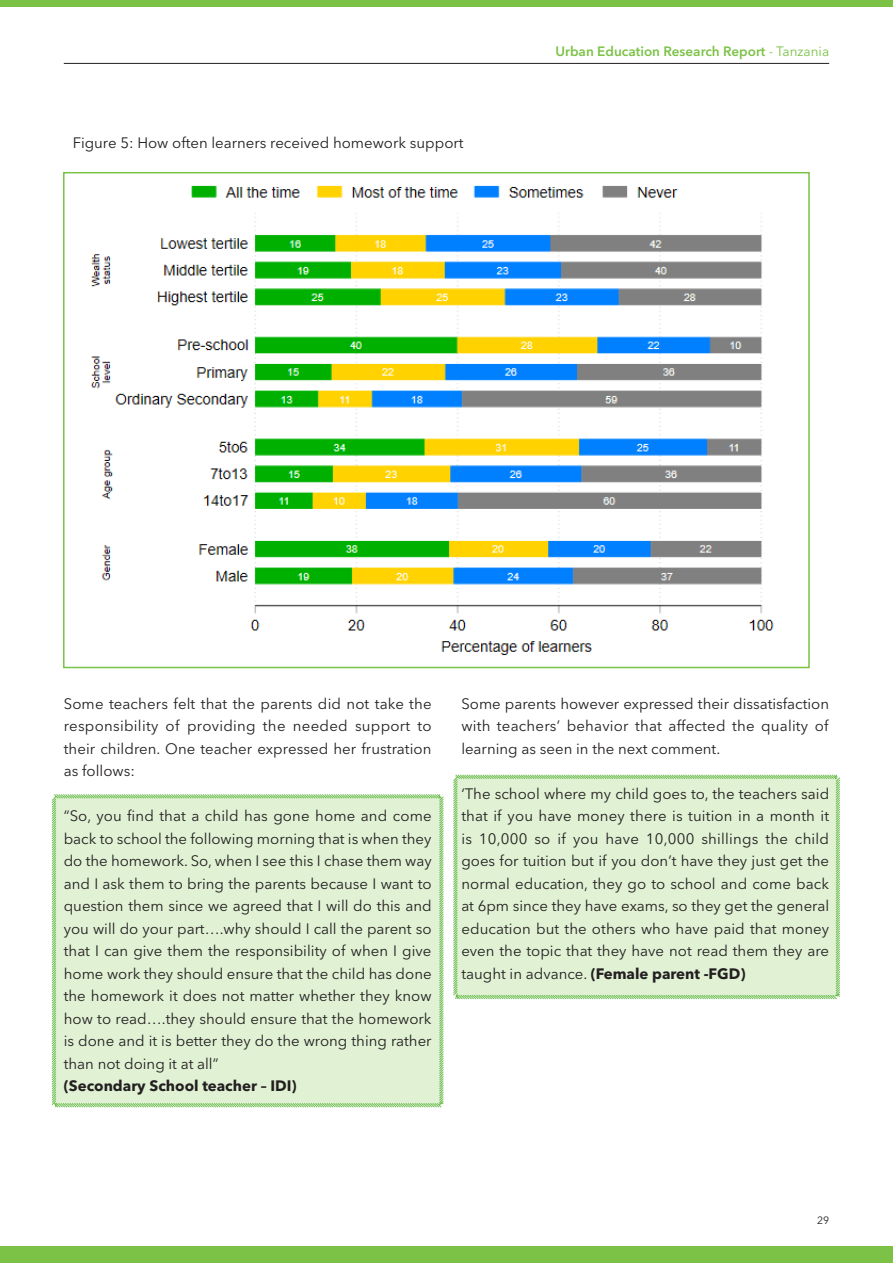
<style>
.page{position:relative;width:893px;height:1263px;background:#fff}
.page>*{position:absolute;margin:0;border:0;box-sizing:border-box;transform-origin:0 0}
.t1{font:15px/22.5px "Avenir Next LT Pro";color:#231f20;text-align:justify}
.t2{font:700 15px "Avenir Next LT Pro";color:#231f20}
.t3{font:600 13.5px "Avenir Next LT Pro";color:#7bc247}
.t4{font:10.5px "Avenir Next LT Pro";color:#231f20}
.s1{font-weight:400}
.s2{font-weight:700}
</style>
<div class="page">
<hr style="left:64px;top:63px;width:765px;height:1px;background:#231f20">
<div style="left:0;top:1246px;width:893px;height:17px;background:#7bc247"></div>
<div style="left:0;top:0;width:893px;height:6px;background:#7bc247"></div>
<img style="left:90px;top:185px;width:684px;height:470px">
<div style="left:51px;top:794px;width:393px;height:314px;background:#e0f1d4"></div>
<div style="left:453px;top:774px;width:387px;height:226px;background:#e0f1d4"></div>
<div style="left:63px;top:172px;width:747px;height:496px;border:2px solid #7ac245"></div>
<p class="t1" style="left:73px;top:132px;width:392px">Figure 5: How often learners received homework support</p>
<p class="t3" style="left:555px;top:43px;width:275px">Urban Education Research Report <span class="s1">- Tanzania</span></p>
<p class="t1" style="left:64px;top:692px;width:369px">Some teachers felt that the parents did not take the responsibility of providing the needed support to their children. One teacher expressed her frustration as follows:</p>
<p class="t1" style="left:64px;top:805px;width:369px">“So, you find that a child has gone home and come back to school the following morning that is when they do the homework. So, when I see this I chase them way and I ask them to bring the parents because I want to question them since we agreed that I will do this and you will do your part….why should I call the parent so that I can give them the responsibility of when I give home work they should ensure that the child has done the homework it does not matter whether they know how to read….they should ensure that the homework is done and it is better they do the wrong thing rather than not doing it at all”</p>
<p class="t2" style="left:64px;top:1077px;width:234px">(Secondary School teacher – IDI)</p>
<p class="t1" style="left:461px;top:692px;width:369px">Some parents however expressed their dissatisfaction with teachers’ behavior that affected the quality of learning as seen in the next comment.</p>
<p class="t1" style="left:461px;top:782px;width:369px">‘The school where my child goes to, the teachers said that if you have money there is tuition in a month it is 10,000 so if you have 10,000 shillings the child goes for tuition but if you don’t have they just get the normal education, they go to school and come back at 6pm since they have exams, so they get the general education but the others who have paid that money even the topic that they have not read them they are taught in advance. <span class="s2">(Female parent -FGD)</span></p>
<p class="t4" style="left:817px;top:1214px;width:14px">29</p>
</div>
